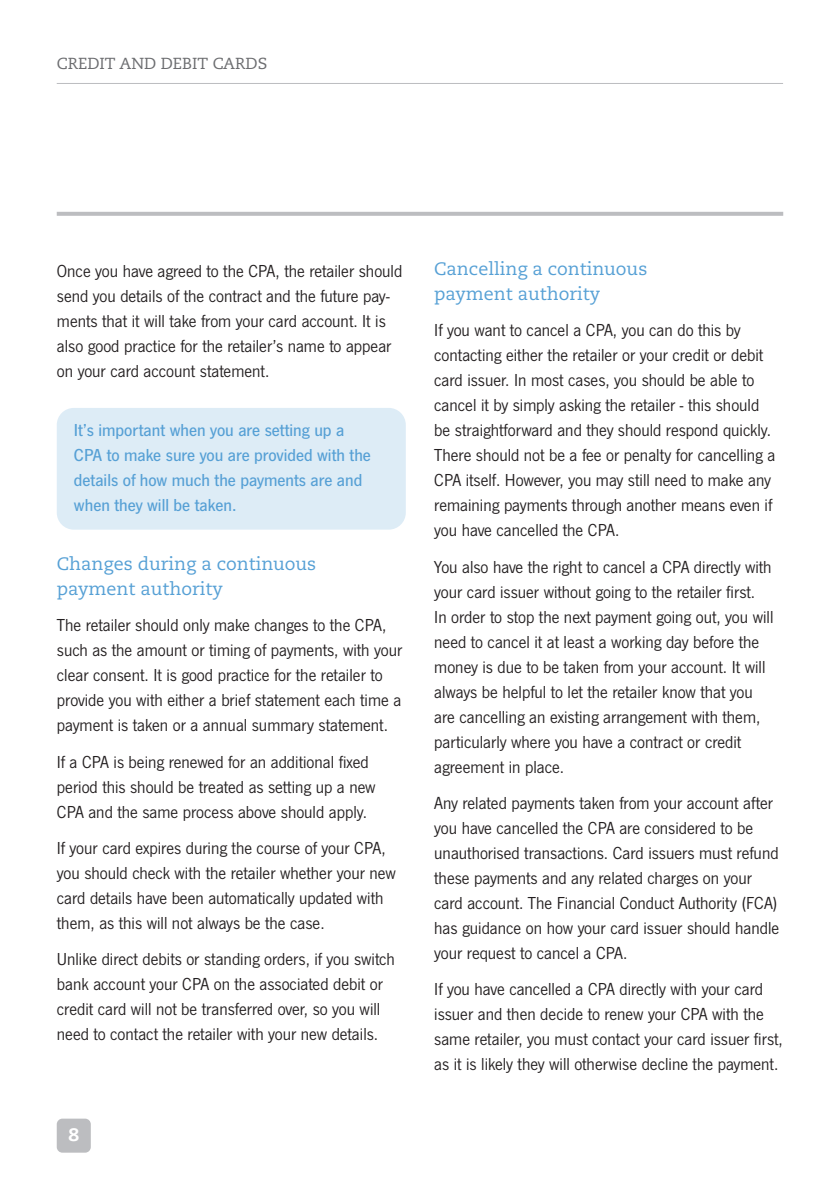
<style>
.page{position:relative;width:840px;height:1191px;background:#fff}
.page>*{position:absolute;margin:0;border:0;box-sizing:border-box;transform-origin:0 0}
.t1{font:18px/25px "News Got";color:#231f20}
.t2{font:500 18px/25px "News Got";color:#56a0d5}
.t3{font:18px/25px "Caecilia LT";color:#56a0d5}
.t4{font:800 18px "Caecilia LT";color:#fff}
.t5{font:16px "Caecilia LT";color:#6c6d70}
</style>
<div class="page">
<div style="left:57px;top:1118px;width:34px;height:34px;background:#bcbdc0;border-radius:6px"></div>
<svg style="left:57px;top:212px;width:725px;height:4px;background:#bfc0c3"></svg>
<hr style="left:57px;top:83px;width:725px;height:1px;background:#bcbdc0">
<div style="left:57px;top:408px;width:348px;height:121px;background:#ddecf6;border-radius:17px"></div>
<p class="t5" style="left:57px;top:57px;width:212px">CREDIT AND DEBIT CARDS</p>
<p class="t1" style="left:57px;top:258px;width:347px">Once you have agreed to the CPA, the retailer should send you details of the contract and the future pay&shy;ments that it will take from your card account. It is also good practice for the retailer’s name to appear on your card account statement.</p>
<p class="t2" style="left:74px;top:417px;width:298px">It’s important when you are setting up a CPA to make sure you are provided with the details of how much the payments are and when they will be taken.</p>
<p class="t3" style="left:57px;top:553px;width:261px">Changes during a continuous payment authority</p>
<p class="t1" style="left:57px;top:612px;width:347px">The retailer should only make changes to the CPA, such as the amount or timing of payments, with your clear consent. It is good practice for the retailer to provide you with either a brief statement each time a payment is taken or a annual summary statement.</p>
<p class="t1" style="left:57px;top:749px;width:320px">If a CPA is being renewed for an additional fixed period this should be treated as setting up a new<br>CPA and the same process above should apply.</p>
<p class="t1" style="left:57px;top:835px;width:340px">If your card expires during the course of your CPA, you should check with the retailer whether your new card details have been automatically updated with them, as this will not always be the case.</p>
<p class="t1" style="left:57px;top:946px;width:339px">Unlike direct debits or standing orders, if you switch bank account your CPA on the associated debit or credit card will not be transferred over, so you will need to contact the retailer with your new details.</p>
<p class="t4" style="left:68px;top:1127px;width:12px">8</p>
<p class="t3" style="left:434px;top:257px;width:214px">Cancelling a continuous payment authority</p>
<p class="t1" style="left:434px;top:317px;width:342px">If you want to cancel a CPA, you can do this by contacting either the retailer or your credit or debit card issuer. In most cases, you should be able to cancel it by simply asking the retailer - this should be straightforward and they should respond quickly.<br>There should not be a fee or penalty for cancelling a CPA itself. However, you may still need to make any remaining payments through another means even if you have cancelled the CPA.</p>
<p class="t1" style="left:434px;top:554px;width:340px">You also have the right to cancel a CPA directly with your card issuer without going to the retailer first.<br>In order to stop the next payment going out, you will need to cancel it at least a working day before the money is due to be taken from your account. It will always be helpful to let the retailer know that you are cancelling an existing arrangement with them, particularly where you have a contract or credit agreement in place.</p>
<p class="t1" style="left:434px;top:790px;width:346px">Any related payments taken from your account after you have cancelled the CPA are considered to be unauthorised transactions. Card issuers must refund these payments and any related charges on your card account. The Financial Conduct Authority (FCA) has guidance on how your card issuer should handle your request to cancel a CPA.</p>
<p class="t1" style="left:434px;top:976px;width:350px">If you have cancelled a CPA directly with your card issuer and then decide to renew your CPA with the same retailer, you must contact your card issuer first, as it is likely they will otherwise decline the payment.</p>
</div>
